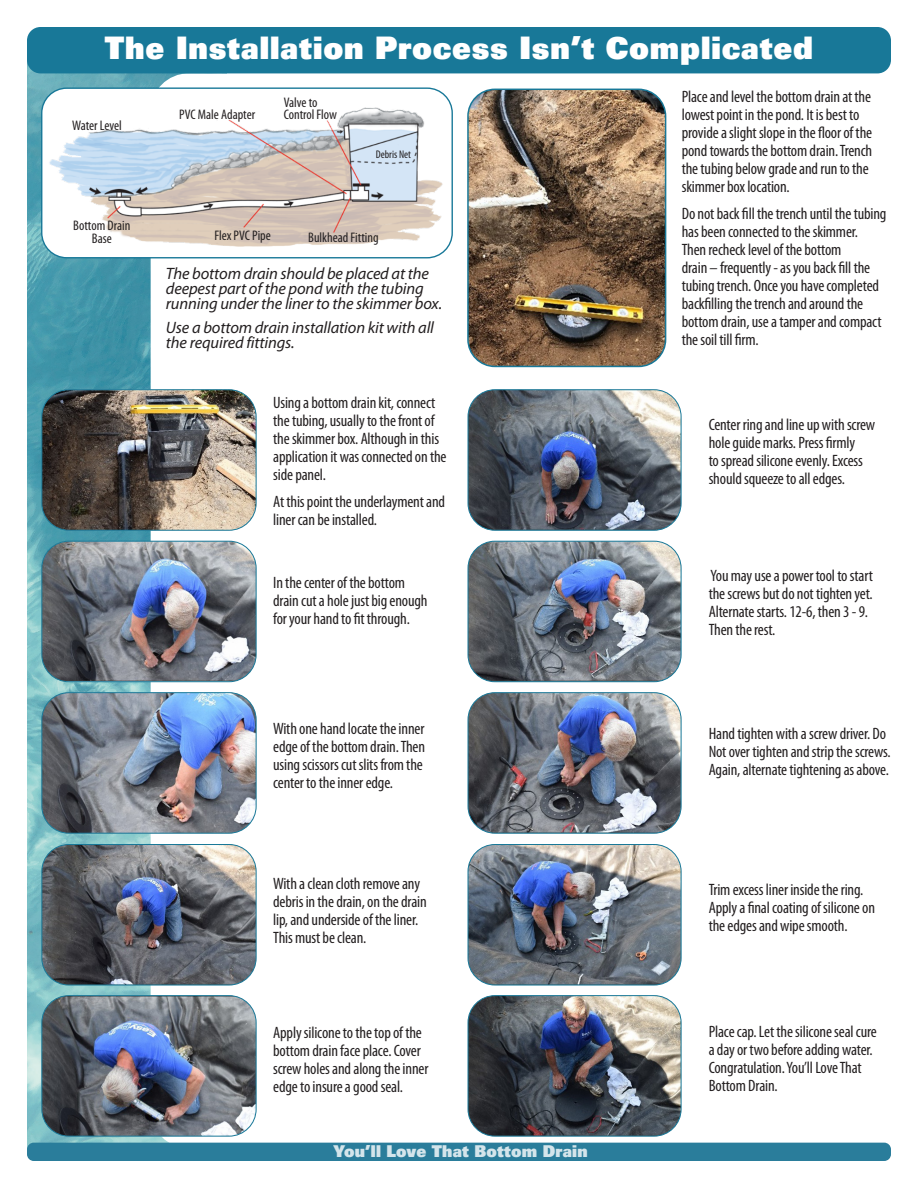
<style>
.page{position:relative;width:918px;height:1188px;background:#fff}
.page>*{position:absolute;margin:0;border:0;box-sizing:border-box;transform-origin:0 0}
.Body_text{font:900 31.2px "Univers 85";letter-spacing:.025em;color:#fff;scale:.96 1}
.t1{font:condensed 16.5px/18px "Myriad Pro";letter-spacing:-.01em;color:#231f20}
.t2{font:italic 16.5px/15px "Myriad Pro";letter-spacing:-.01em;color:#231f20}
.t3{font:900 16.35px "Univers 85";letter-spacing:.01em;color:#fff;scale:.96 1}
.t4{font:condensed 13.95px/12.5px "Myriad Pro";color:#231f20}
.t5{font:condensed 11.1px "Myriad Pro";color:#231f20}
</style>
<div class="page">
<img style="left:27px;top:63px;width:156px;height:1084px">
<div style="left:151px;top:73px;width:749px;height:1075px;background:#fff;border-radius:38px"></div>
<div style="left:27px;top:27px;width:864px;height:46px;background:#187898;border-radius:14px"></div>
<div style="left:27px;top:1143px;width:864px;height:18px;background:#2a7d9b;border-radius:7px"></div>
<img style="left:469px;top:89px;width:197px;height:277px">
<div style="left:467px;top:89px;width:199px;height:278px;border:2px solid #187898;border-radius:27px"></div>
<img style="left:42px;top:390px;width:214px;height:140px">
<div style="left:41px;top:389px;width:215px;height:142px;border:1px solid #187898;border-radius:27px"></div>
<img style="left:42px;top:541px;width:214px;height:140px">
<div style="left:41px;top:541px;width:215px;height:141px;border:1px solid #187898;border-radius:27px"></div>
<img style="left:42px;top:693px;width:214px;height:140px">
<div style="left:41px;top:692px;width:215px;height:142px;border:1px solid #187898;border-radius:27px"></div>
<img style="left:42px;top:845px;width:214px;height:140px">
<div style="left:41px;top:844px;width:215px;height:141px;border:1px solid #187898;border-radius:27px"></div>
<img style="left:42px;top:996px;width:214px;height:140px">
<div style="left:41px;top:995px;width:215px;height:142px;border:1px solid #187898;border-radius:27px"></div>
<img style="left:468px;top:390px;width:213px;height:140px">
<div style="left:468px;top:389px;width:213px;height:142px;border:1px solid #187898;border-radius:27px"></div>
<img style="left:468px;top:541px;width:213px;height:141px">
<div style="left:468px;top:541px;width:213px;height:141px;border:1px solid #187898;border-radius:27px"></div>
<img style="left:468px;top:693px;width:213px;height:140px">
<div style="left:468px;top:692px;width:213px;height:142px;border:1px solid #187898;border-radius:27px"></div>
<img style="left:468px;top:845px;width:213px;height:140px">
<div style="left:468px;top:844px;width:213px;height:141px;border:1px solid #187898;border-radius:27px"></div>
<img style="left:468px;top:996px;width:213px;height:139px">
<div style="left:468px;top:995px;width:213px;height:142px;border:1px solid #187898;border-radius:27px"></div>
<img style="left:42px;top:88px;width:405px;height:170px">
<div style="left:41px;top:87px;width:412px;height:171px;border:1px solid #187898;border-radius:25px"></div>
<p class="Body_text" style="left:105px;top:27px;width:739px">The Installation Process Isn’t Complicated</p>
<p class="t4" style="left:72px;top:119px;width:51px">Water Level</p>
<p class="t4" style="left:179px;top:108px;width:77px">PVC Male Adapter</p>
<p class="t4" style="left:284px;top:96px;width:55px">Valve to<br>Control Flow</p>
<p class="t5" style="left:376px;top:148px;width:37px">Debris Net</p>
<p class="t4" style="left:73px;top:219px;width:59px">Bottom Drain</p>
<p class="t4" style="left:92px;top:232px;width:22px">Base</p>
<p class="t4" style="left:214px;top:229px;width:58px">Flex PVC Pipe</p>
<p class="t4" style="left:308px;top:231px;width:72px">Bulkhead Fitting</p>
<p class="t2" style="left:166px;top:265px;width:278px">The bottom drain should be placed at the deepest part of the pond with the tubing running under the liner to the skimmer box.</p>
<p class="t2" style="left:166px;top:319px;width:270px">Use a bottom drain installation kit with all the required fittings.</p>
<p class="t1" style="left:273px;top:393px;width:175px">Using a bottom drain kit, connect the tubing, usually to the front of the skimmer box. Although in this application it was connected on the side panel.</p>
<p class="t1" style="left:273px;top:492px;width:173px">At this point the underlayment and liner can be installed.</p>
<p class="t1" style="left:682px;top:88px;width:192px">Place and level the bottom drain at the lowest point in the pond. It is best to provide a slight slope in the floor of the pond towards the bottom drain. Trench the tubing below grade and run to the skimmer box location.</p>
<p class="t1" style="left:682px;top:205px;width:206px">Do not back fill the trench until the tubing has been connected to the skimmer.<br>Then recheck level of the bottom<br>drain – frequently - as you back fill the tubing trench. Once you have completed backfilling the trench and around the bottom drain, use a tamper and compact the soil till firm.</p>
<p class="t1" style="left:709px;top:416px;width:168px">Center ring and line up with screw hole guide marks. Press firmly<br>to spread silicone evenly. Excess should squeeze to all edges.</p>
<p class="t1" style="left:273px;top:573px;width:156px">In the center of the bottom drain cut a hole just big enough for your hand to fit through.</p>
<p class="t1" style="left:709px;top:567px;width:166px">You may use a power tool to start the screws but do not tighten yet.<br>Alternate starts. 12-6, then 3 - 9.<br>Then the rest.</p>
<p class="t1" style="left:273px;top:720px;width:153px">With one hand locate the inner edge of the bottom drain. Then using scissors cut slits from the center to the inner edge.</p>
<p class="t1" style="left:709px;top:724px;width:184px">Hand tighten with a screw driver. Do<br>Not over tighten and strip the screws.<br>Again, alternate tightening as above.</p>
<p class="t1" style="left:273px;top:875px;width:155px">With a clean cloth remove any debris in the drain, on the drain lip, and underside of the liner.<br>This must be clean.</p>
<p class="t1" style="left:709px;top:880px;width:168px">Trim excess liner inside the ring.<br>Apply a final coating of silicone on the edges and wipe smooth.</p>
<p class="t1" style="left:273px;top:1024px;width:157px">Apply silicone to the top of the bottom drain face place. Cover screw holes and along the inner edge to insure a good seal.</p>
<p class="t1" style="left:709px;top:1023px;width:170px">Place cap. Let the silicone seal cure a day or two before adding water.<br>Congratulation. You’ll Love That<br>Bottom Drain.</p>
<p class="t3" style="left:333px;top:1140px;width:266px">You’ll Love That Bottom Drain</p>
</div>
